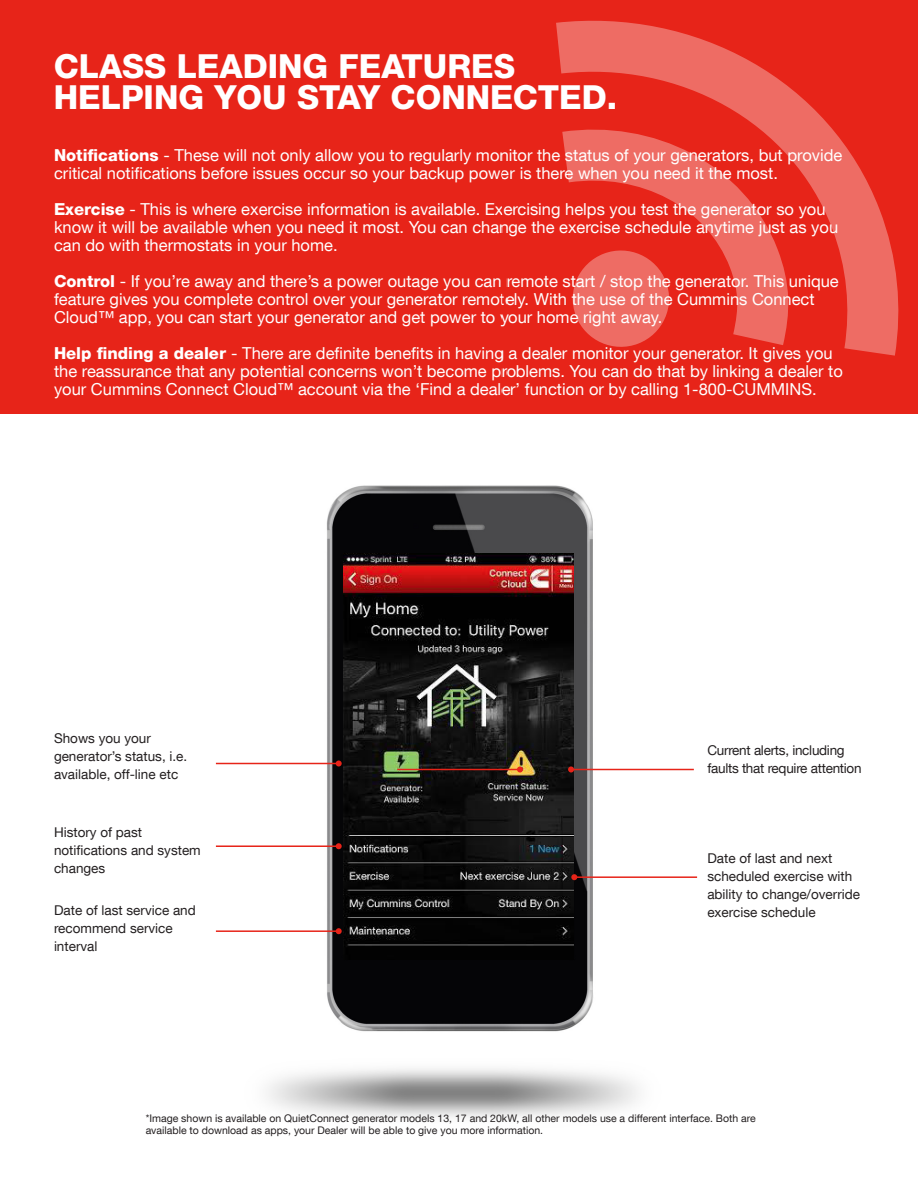
<style>
.page{position:relative;width:918px;height:1188px;background:#fff}
.page>*{position:absolute;margin:0;border:0;box-sizing:border-box;transform-origin:0 0}
.t1{font:800 33px "Helvetica Neue LT Com";color:#fff}
.t2{font:16.5px "Helvetica Neue LT Com";color:#fff}
.t3{font:13.5px/18px "Helvetica Neue LT Com";color:#231f20}
.t4{font:13.5px/18px "Helvetica Neue LT Com";letter-spacing:-.02em;color:#231f20}
.t5{font:10.5px/12px "Helvetica Neue LT Com";color:#231f20}
.s1{font-weight:800}
</style>
<div class="page">
<img style="left:215px;top:485px;width:483px;height:632px">
<img style="left:344px;top:554px;width:229px;height:406px">
<div style="left:0;top:0;width:918px;height:414px;background:#e72419"></div>
<hr style="left:216px;top:763px;width:123px;height:1px;background:#e72419">
<svg style="left:336px;top:760px;width:6px;height:6px"></svg>
<hr style="left:397px;top:769px;width:123px;height:1px;background:#e72419">
<svg style="left:517px;top:766px;width:6px;height:6px"></svg>
<hr style="left:571px;top:769px;width:123px;height:1px;background:#e72419">
<svg style="left:568px;top:766px;width:6px;height:6px"></svg>
<hr style="left:574px;top:876px;width:123px;height:2px;background:#e72419">
<svg style="left:571px;top:874px;width:6px;height:6px"></svg>
<hr style="left:216px;top:845px;width:123px;height:2px;background:#e72419">
<svg style="left:336px;top:843px;width:6px;height:6px"></svg>
<hr style="left:216px;top:930px;width:123px;height:2px;background:#e72419">
<svg style="left:336px;top:928px;width:6px;height:6px"></svg>
<svg style="left:556px;top:20px;width:343px;height:336px"></svg>
<svg style="left:556px;top:114px;width:241px;height:242px"></svg>
<p class="t1" style="left:54px;top:46px;width:464px">CLASS LEADING FEATURES</p>
<p class="t1" style="left:54px;top:78px;width:565px">HELPING YOU STAY CONNECTED.</p>
<p class="t2" style="left:54px;top:145px;width:790px"><span class="s1">Notifications</span> - These will not only allow you to regularly monitor the status of your generators, but provide</p>
<p class="t2" style="left:54px;top:163px;width:725px">critical notifications before issues occur so your backup power is there when you need it the most.</p>
<p class="t2" style="left:54px;top:199px;width:773px"><span class="s1">Exercise</span> - This is where exercise information is available. Exercising helps you test the generator so you</p>
<p class="t2" style="left:54px;top:217px;width:786px">know it will be available when you need it most. You can change the exercise schedule anytime just as you</p>
<p class="t2" style="left:54px;top:235px;width:285px">can do with thermostats in your home.</p>
<p class="t2" style="left:54px;top:271px;width:786px"><span class="s1">Control</span> - If you’re away and there’s a power outage you can remote start / stop the generator. This unique</p>
<p class="t2" style="left:54px;top:289px;width:762px">feature gives you complete control over your generator remotely. With the use of the Cummins Connect</p>
<p class="t2" style="left:54px;top:307px;width:610px">Cloud™ app, you can start your generator and get power to your home right away.</p>
<p class="t2" style="left:54px;top:343px;width:780px"><span class="s1">Help finding a dealer</span> - There are definite benefits in having a dealer monitor your generator. It gives you</p>
<p class="t2" style="left:54px;top:361px;width:790px">the reassurance that any potential concerns won’t become problems. You can do that by linking a dealer to</p>
<p class="t2" style="left:54px;top:379px;width:764px">your Cummins Connect Cloud™ account via the ‘Find a dealer’ function or by calling 1-800-CUMMINS.</p>
<p class="t3" style="left:54px;top:729px;width:135px">Shows you your generator’s status, i.e. available, off-line etc</p>
<p class="t3" style="left:54px;top:822px;width:148px">History of past notifications and system changes</p>
<p class="t4" style="left:707px;top:741px;width:156px">Current alerts, including faults that require attention</p>
<p class="t3" style="left:707px;top:849px;width:154px">Date of last and next scheduled exercise with ability to change/override</p>
<p class="t3" style="left:54px;top:901px;width:143px">Date of last service and</p>
<p class="t3" style="left:707px;top:903px;width:110px">exercise schedule</p>
<p class="t3" style="left:54px;top:919px;width:120px">recommend service interval</p>
<p class="t5" style="left:146px;top:1112px;width:612px">*Image shown is available on QuietConnect generator models 13, 17 and 20kW, all other models use a different interface. Both are available to download as apps, your Dealer will be able to give you more information.</p>
</div>
